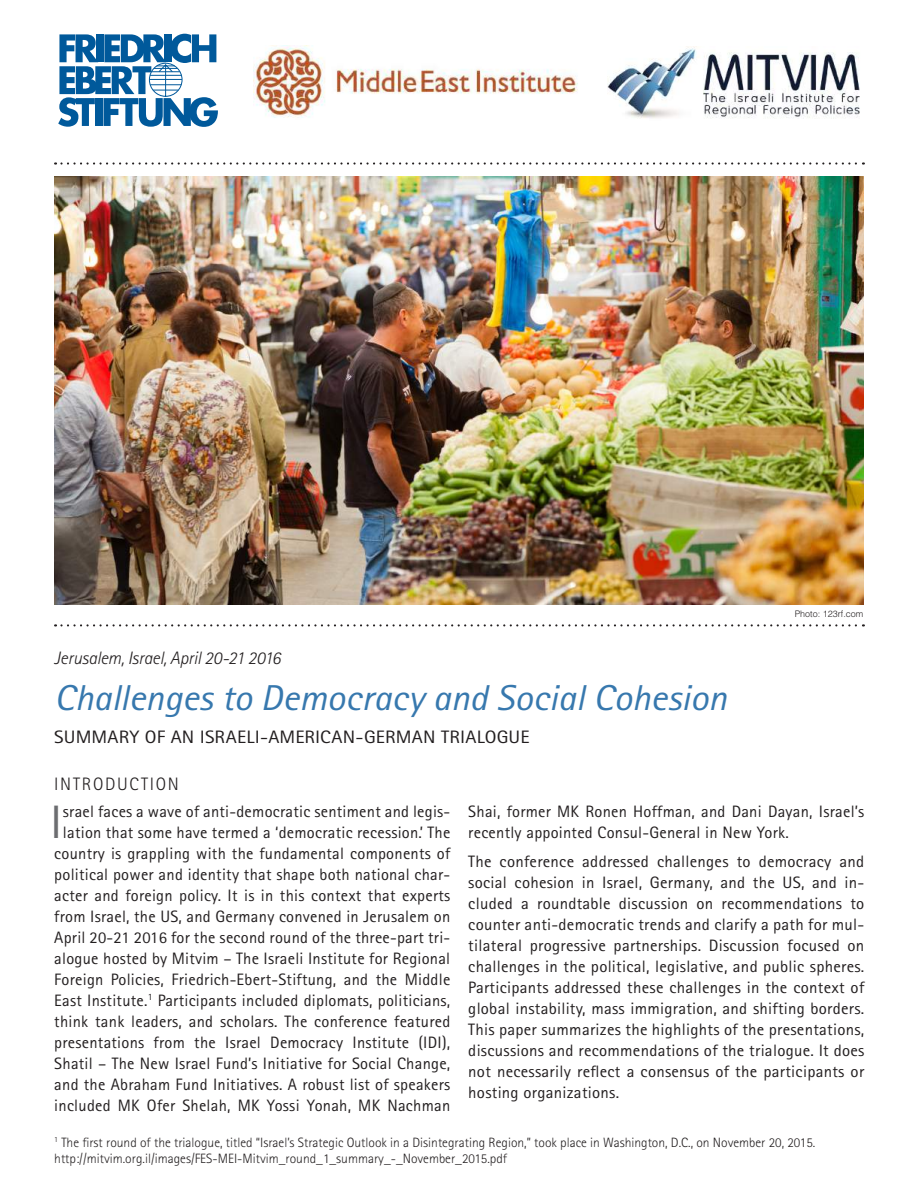
<style>
.page{position:relative;width:918px;height:1188px;background:#fff}
.page>*{position:absolute;margin:0;border:0;box-sizing:border-box;transform-origin:0 0}
.t1{font:46.95px "Rotis Sans Serif";color:#6c6d70}
.t2{font:italic 36px "Rotis Sans Serif";color:#3778ae;scale:1.05 1}
.t3{font:18px "Rotis Sans Serif";letter-spacing:.005em;color:#231f20;scale:1.1 1}
.t4{font:italic 300 18px "Rotis Sans Serif";letter-spacing:-.015em;color:#231f20}
.t5{font:300 18px "Rotis Sans Serif";letter-spacing:.09em;color:#231f20}
.t6{font:16.5px/21px "Rotis Sans Serif";letter-spacing:.015em;color:#231f20;text-align:center}
.t7{font:300 13.5px/16.2px "Rotis Sans Serif";color:#231f20}
.t8{font:300 9px "Helvetica";color:#231f20}
</style>
<div class="page">
<svg style="left:55px;top:162px;width:809px;height:3px"></svg>
<svg style="left:58px;top:34px;width:160px;height:93px"></svg>
<img style="left:253px;top:45px;width:325px;height:73px">
<img style="left:608px;top:46px;width:252px;height:73px">
<img style="left:54px;top:177px;width:810px;height:428px">
<svg style="left:55px;top:624px;width:809px;height:2px"></svg>
<p class="t4" style="left:54px;top:647px;width:228px">Jerusalem, Israel, April 20-21 2016</p>
<h2 class="t2" style="left:54px;top:677px;width:642px">Challenges to Democracy and Social Cohesion</h2>
<p class="t3" style="left:54px;top:726px;width:434px">SUMMARY OF AN ISRAELI-AMERICAN-GERMAN TRIALOGUE</p>
<p class="t5" style="left:54px;top:774px;width:126px">INTRODUCTION</p>
<p class="t8" style="left:795px;top:608px;width:70px">Photo: 123rf.com</p>
<p class="t6" style="left:54px;top:800px;width:398px">srael faces a wave of anti-democratic sentiment and legis&shy;lation that some have termed a ‘democratic recession.’ The country is grappling with the fundamental components of political power and identity that shape both national char&shy;acter and foreign policy. It is in this context that experts from Israel, the US, and Germany convened in Jerusalem on April 20-21 2016 for the second round of the three-part tri&shy;alogue hosted by Mitvim – The Israeli Institute for Regional Foreign Policies, Friedrich-Ebert-Stiftung, and the Middle East Institute.<sup>1</sup> Participants included diplomats, politicians, think tank leaders, and scholars. The conference featured presentations from the Israel Democracy Institute (IDI), Shatil – The New Israel Fund’s Initiative for Social Change, and the Abraham Fund Initiatives. A robust list of speakers included MK Ofer Shelah, MK Yossi Yonah, MK Nachman</p>
<p class="t6" style="left:468px;top:800px;width:398px;text-align:left">Shai, former MK Ronen Hoffman, and Dani Dayan, Israel’s recently appointed Consul-General in New York.</p>
<h1 class="t1" style="left:50px;top:794px;width:14px">I</h1>
<p class="t6" style="left:468px;top:851px;width:398px;text-align:justify">The conference addressed challenges to democracy and social cohesion in Israel, Germany, and the US, and in&shy;cluded a roundtable discussion on recommendations to counter anti-democratic trends and clarify a path for mul&shy;tilateral progressive partnerships. Discussion focused on challenges in the political, legislative, and public spheres.<br>Participants addressed these challenges in the context of global instability, mass immigration, and shifting borders.<br>This paper summarizes the highlights of the presentations, discussions and recommendations of the trialogue. It does not necessarily reflect a consensus of the participants or hosting organizations.</p>
<p class="t7" style="left:54px;top:1134px;width:763px"><sup>1</sup> The first round of the trialogue, titled “Israel’s Strategic Outlook in a Disintegrating Region,” took place in Washington, D.C., on November 20, 2015. http://mitvim.org.il/images/FES-MEI-Mitvim_round_1_summary_-_November_2015.pdf</p>
</div>
